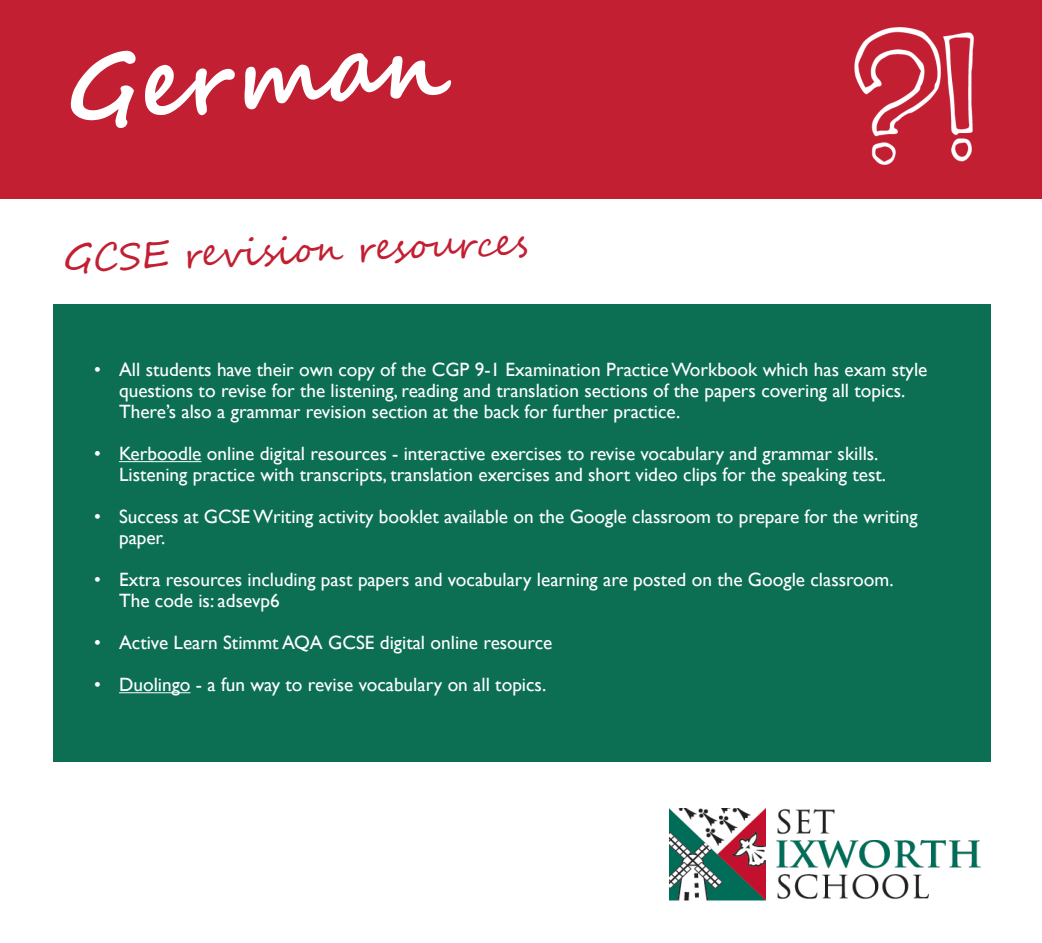
<style>
.page{position:relative;width:1042px;height:943px;background:#fff}
.page>*{position:absolute;margin:0;border:0;box-sizing:border-box;transform-origin:0 0}
.t1{font:700 91px "Segoe Script";color:#fff}
.t2{font:36.75px "Segoe Script";color:#c31f33}
.t3{font:19.25px/21px "Gill Sans";color:#fff}
</style>
<div class="page">
<div style="left:53px;top:304px;width:938px;height:457px;background:#0c6f54"></div>
<hr style="left:119px;top:461px;width:82px;height:1px;background:#fff">
<hr style="left:119px;top:692px;width:71px;height:1px;background:#fff">
<div style="left:0;top:0;width:1042px;height:198px;background:#c31f33"></div>
<img style="left:669px;top:809px;width:311px;height:92px">
<img style="left:854px;top:27px;width:119px;height:138px">
<h1 class="t1" style="left:60px;top:17px;width:384px;rotate:-4deg">German</h1>
<h2 class="t2" style="left:62px;top:228px;width:467px;rotate:-2deg">GCSE revision resources</h2>
<p class="t3" style="left:94px;top:359px;width:8px">•</p>
<p class="t3" style="left:94px;top:443px;width:8px">•</p>
<p class="t3" style="left:94px;top:506px;width:8px">•</p>
<p class="t3" style="left:94px;top:569px;width:8px">•</p>
<p class="t3" style="left:94px;top:622px;width:8px;line-height:42px">• •</p>
<p class="t3" style="left:119px;top:359px;width:810px">All students have their own copy of the CGP 9-1 Examination Practice Workbook which has exam style questions to revise for the listening, reading and translation sections of the papers covering all topics.<br>There’s also a grammar revision section at the back for further practice.</p>
<p class="t3" style="left:119px;top:443px;width:768px">Kerboodle online digital resources - interactive exercises to revise vocabulary and grammar skills.<br>Listening practice with transcripts, translation exercises and short video clips for the speaking test.</p>
<p class="t3" style="left:119px;top:506px;width:800px">Success at GCSE Writing activity booklet available on the Google classroom to prepare for the writing paper.</p>
<p class="t3" style="left:119px;top:569px;width:776px">Extra resources including past papers and vocabulary learning are posted on the Google classroom.<br>The code is: adsevp6</p>
<p class="t3" style="left:119px;top:622px;width:435px;line-height:42px">Active Learn Stimmt AQA GCSE digital online resource<br>Duolingo - a fun way to revise vocabulary on all topics.</p>
</div>
